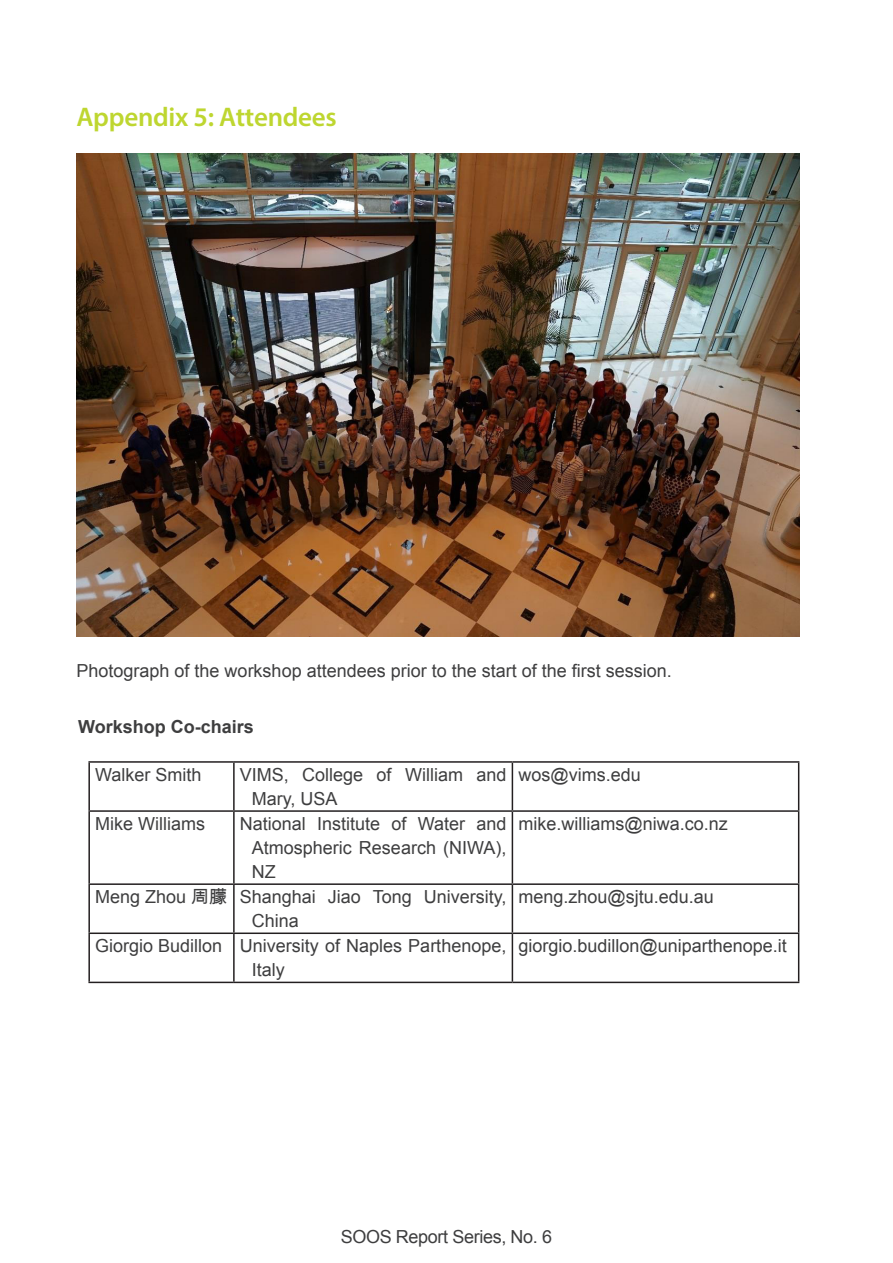
<style>
.page{position:relative;width:893px;height:1263px;background:#fff}
.page>*{position:absolute;margin:0;border:0;box-sizing:border-box;transform-origin:0 0}
.Text_Heading_1{font:600 27px "Myriad Pro";letter-spacing:-.01em;color:#bed630}
.List{font:18px/24px "Arial";color:#3e3e3f}
.List-2{font:18px "Arial";letter-spacing:-.02em;color:#3e3e3f}
.List-3{font:700 18px "Arial";color:#3e3e3f}
.s1{font-family:"Arial Unicode MS"}
</style>
<div class="page">
<hr style="left:88px;top:761px;width:146px;height:2px;background:#231f20">
<hr style="left:88px;top:763px;width:2px;height:47px;background:#231f20">
<hr style="left:234px;top:761px;width:278px;height:2px;background:#231f20">
<hr style="left:233px;top:763px;width:2px;height:47px;background:#231f20">
<hr style="left:512px;top:761px;width:287px;height:2px;background:#231f20">
<hr style="left:512px;top:763px;width:1px;height:47px;background:#231f20">
<hr style="left:798px;top:763px;width:1px;height:47px;background:#231f20">
<hr style="left:88px;top:810px;width:146px;height:2px;background:#231f20">
<hr style="left:88px;top:812px;width:2px;height:71px;background:#231f20">
<hr style="left:234px;top:810px;width:278px;height:2px;background:#231f20">
<hr style="left:233px;top:812px;width:2px;height:71px;background:#231f20">
<hr style="left:512px;top:810px;width:287px;height:2px;background:#231f20">
<hr style="left:512px;top:812px;width:1px;height:71px;background:#231f20">
<hr style="left:798px;top:812px;width:1px;height:71px;background:#231f20">
<hr style="left:88px;top:883px;width:146px;height:2px;background:#231f20">
<hr style="left:88px;top:885px;width:2px;height:47px;background:#231f20">
<hr style="left:234px;top:883px;width:278px;height:2px;background:#231f20">
<hr style="left:233px;top:885px;width:2px;height:47px;background:#231f20">
<hr style="left:512px;top:883px;width:287px;height:2px;background:#231f20">
<hr style="left:512px;top:885px;width:1px;height:47px;background:#231f20">
<hr style="left:798px;top:885px;width:1px;height:47px;background:#231f20">
<hr style="left:88px;top:932px;width:146px;height:2px;background:#231f20">
<hr style="left:88px;top:934px;width:2px;height:48px;background:#231f20">
<hr style="left:234px;top:932px;width:278px;height:2px;background:#231f20">
<hr style="left:233px;top:934px;width:2px;height:48px;background:#231f20">
<hr style="left:512px;top:932px;width:287px;height:2px;background:#231f20">
<hr style="left:512px;top:934px;width:1px;height:48px;background:#231f20">
<hr style="left:798px;top:934px;width:1px;height:48px;background:#231f20">
<hr style="left:88px;top:982px;width:146px;height:1px;background:#231f20">
<hr style="left:234px;top:982px;width:278px;height:1px;background:#231f20">
<hr style="left:512px;top:982px;width:287px;height:1px;background:#231f20">
<img style="left:77px;top:154px;width:722px;height:482px">
<p class="Text_Heading_1" style="left:77px;top:100px;width:262px">Appendix 5: Attendees</p>
<p class="List" style="left:77px;top:658px;width:597px">Photograph of the workshop attendees prior to the start of the first session.</p>
<p class="List-3" style="left:78px;top:715px;width:177px">Workshop Co-chairs</p>
<p class="List" style="left:95px;top:763px;width:108px">Walker Smith</p>
<p class="List" style="left:252px;top:763px;width:256px;text-indent:-12px">VIMS, College of William and<br>Mary, USA</p>
<p class="List" style="left:518px;top:763px;width:124px">wos@vims.edu</p>
<p class="List" style="left:95px;top:812px;width:111px">Mike Williams</p>
<p class="List" style="left:252px;top:812px;width:256px;text-align:justify;text-indent:-12px">National Institute of Water and Atmospheric Research (NIWA), NZ</p>
<p class="List" style="left:518px;top:812px;width:211px">mike.williams@niwa.co.nz</p>
<p class="List" style="left:95px;top:885px;width:134px">Meng Zhou <span class="s1">周朦</span></p>
<p class="List" style="left:252px;top:885px;width:256px;text-indent:-12px">Shanghai Jiao Tong University,<br>China</p>
<p class="List" style="left:518px;top:885px;width:197px">meng.zhou@sjtu.edu.au</p>
<p class="List" style="left:95px;top:934px;width:129px">Giorgio Budillon</p>
<p class="List" style="left:252px;top:934px;width:256px;text-indent:-12px">University of Naples Parthenope,<br>Italy</p>
<p class="List" style="left:518px;top:934px;width:270px">giorgio.budillon@uniparthenope.it</p>
<p class="List-2" style="left:341px;top:1225px;width:213px">SOOS Report Series, No. 6</p>
</div>
